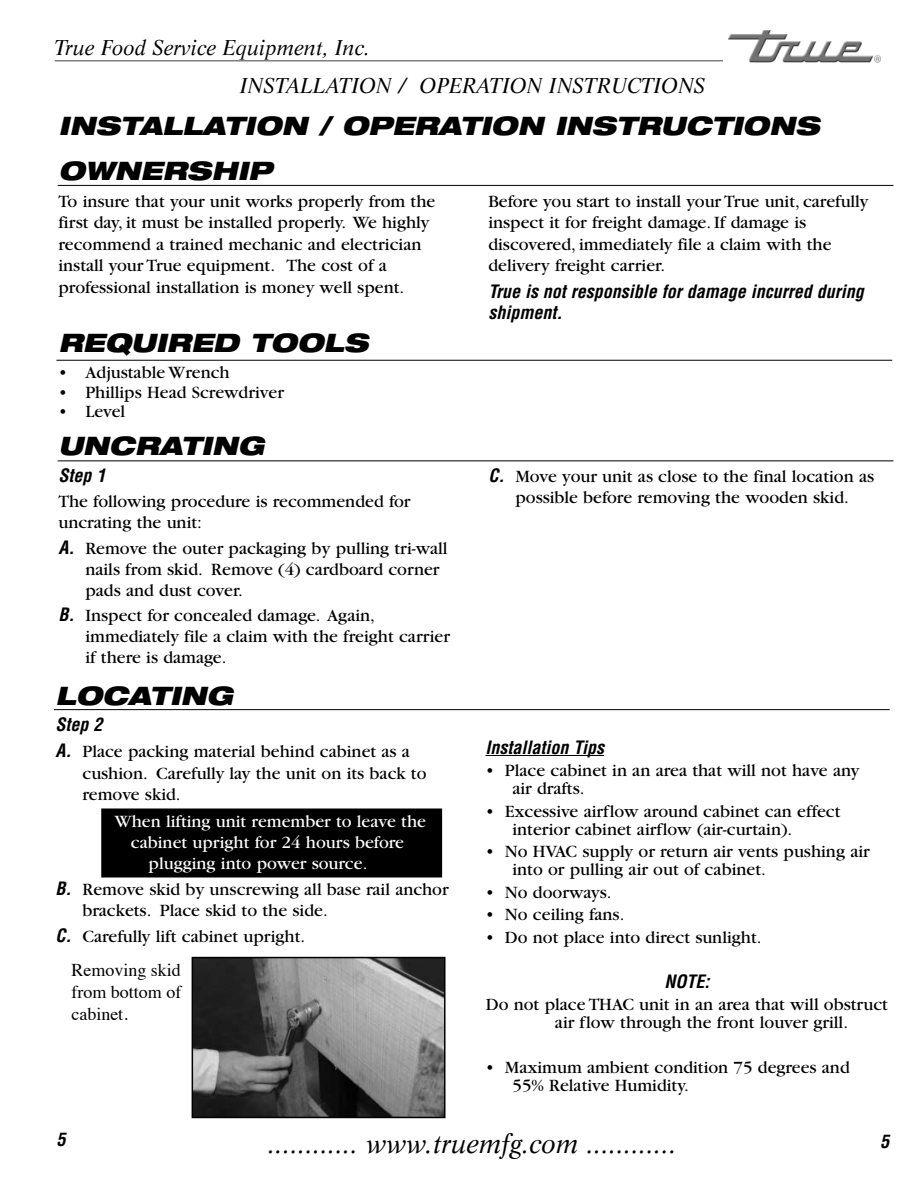
<style>
.page{position:relative;width:918px;height:1188px;background:#fff}
.page>*{position:absolute;margin:0;border:0;box-sizing:border-box;transform-origin:0 0}
.t1{font:italic 27px "Life";color:#000}
.t2{font:italic 900 expanded 25.5px "Helvetica Neue";color:#000}
.t3{font:italic 21px "Life";color:#000}
.t4{font:18px/21.6px "Garamond";color:#000}
.t5{font:18px "Garamond";color:#fff}
.t6{font:italic 700 condensed 18px/21.6px "Helvetica LT Std";color:#000}
.t7{font:18px/21.6px "Times";color:#000;text-align:justify}
.s1{font-family:"Helvetica LT Std";font-weight:700;font-style:italic;font-stretch:condensed}
</style>
<div class="page">
<hr style="left:55px;top:60px;width:668px;height:2px;background:#7f7f7f">
<img style="left:729px;top:31px;width:152px;height:32px">
<div style="left:102px;top:809px;width:339px;height:68px;background:#000"></div>
<div style="left:101px;top:808px;width:341px;height:70px;border:2px solid #000"></div>
<hr style="left:485px;top:755px;width:119px;height:1px;background:#000">
<hr style="left:54px;top:709px;width:836px;height:1px;background:#000">
<hr style="left:58px;top:460px;width:835px;height:1px;background:#000">
<hr style="left:56px;top:360px;width:836px;height:1px;background:#000">
<hr style="left:58px;top:185px;width:835px;height:1px;background:#000">
<img style="left:195px;top:960px;width:248px;height:155px">
<div style="left:192px;top:957px;width:254px;height:161px;border:2px solid #000"></div>
<p class="t3" style="left:54px;top:39px;width:317px">True Food Service Equipment, Inc.</p>
<p class="t3" style="left:240px;top:77px;width:467px">INSTALLATION / OPERATION INSTRUCTIONS</p>
<h2 class="t2" style="left:59px;top:117px;width:763px">INSTALLATION / OPERATION INSTRUCTIONS</h2>
<h2 class="t2" style="left:58px;top:162px;width:215px">OWNERSHIP</h2>
<p class="t4" style="left:58px;top:192px;width:378px">To insure that your unit works properly from the first day, it must be installed properly. We highly recommend a trained mechanic and electrician install your True equipment. The cost of a professional installation is money well spent.</p>
<p class="t4" style="left:488px;top:192px;width:381px">Before you start to install your True unit, carefully inspect it for freight damage. If damage is discovered, immediately file a claim with the delivery freight carrier.</p>
<p class="t6" style="left:488px;top:282px;width:377px">True is not responsible for damage incurred during shipment.</p>
<h2 class="t2" style="left:58px;top:333px;width:311px">REQUIRED TOOLS</h2>
<p class="t4" style="left:58px;top:364px;width:173px">• Adjustable Wrench</p>
<p class="t4" style="left:58px;top:383px;width:227px">• Phillips Head Screwdriver</p>
<p class="t4" style="left:58px;top:403px;width:68px">• Level</p>
<h2 class="t2" style="left:58px;top:436px;width:207px">UNCRATING</h2>
<p class="t6" style="left:58px;top:466px;width:48px">Step 1</p>
<p class="t4" style="left:58px;top:493px;width:354px;line-height:21px">The following procedure is recommended for uncrating the unit:</p>
<p class="t4" style="left:85px;top:539px;width:364px;line-height:21px;text-indent:-27px"><span class="s1">A.</span> Remove the outer packaging by pulling tri-wall nails from skid. Remove (4) cardboard corner pads and dust cover.</p>
<p class="t4" style="left:85px;top:607px;width:366px;line-height:21px;text-indent:-27px"><span class="s1">B.</span> Inspect for concealed damage. Again, immediately file a claim with the freight carrier if there is damage.</p>
<h2 class="t2" style="left:56px;top:686px;width:179px">LOCATING</h2>
<p class="t6" style="left:56px;top:716px;width:48px">Step 2</p>
<p class="t4" style="left:82px;top:742px;width:346px;text-indent:-27px"><span class="s1">A.</span> Place packing material behind cabinet as a cushion. Carefully lay the unit on its back to remove skid.</p>
<p class="t5" style="left:115px;top:815px;width:313px">When lifting unit remember to leave the</p>
<p class="t5" style="left:131px;top:836px;width:275px">cabinet upright for 24 hours before</p>
<p class="t5" style="left:149px;top:857px;width:220px">plugging into power source.</p>
<p class="t4" style="left:82px;top:880px;width:368px;text-indent:-27px"><span class="s1">B.</span> Remove skid by unscrewing all base rail anchor brackets. Place skid to the side.</p>
<p class="t4" style="left:56px;top:928px;width:251px"><span class="s1">C.</span> Carefully lift cabinet upright.</p>
<p class="t7" style="left:71px;top:961px;width:111px">Removing skid from bottom of cabinet.</p>
<p class="t4" style="left:488px;top:467px;width:387px;line-height:21px;text-align:center"><span class="s1">C.</span> Move your unit as close to the final location as possible before removing the wooden skid.</p>
<p class="t6" style="left:485px;top:738px;width:120px">Installation Tips</p>
<p class="t4" style="left:512px;top:763px;width:349px;line-height:18px;text-indent:-27px">• Place cabinet in an area that will not have any air drafts.</p>
<p class="t4" style="left:512px;top:804px;width:330px;line-height:18px;text-indent:-27px">• Excessive airflow around cabinet can effect interior cabinet airflow (air-curtain).</p>
<p class="t4" style="left:512px;top:844px;width:359px;line-height:18px;text-indent:-27px">• No HVAC supply or return air vents pushing air into or pulling air out of cabinet.</p>
<p class="t4" style="left:485px;top:883px;width:128px">• No doorways.</p>
<p class="t4" style="left:485px;top:905px;width:141px">• No ceiling fans.</p>
<p class="t4" style="left:485px;top:928px;width:278px">• Do not place into direct sunlight.</p>
<p class="t6" style="left:664px;top:972px;width:47px">NOTE:</p>
<p class="t4" style="left:555px;top:997px;width:335px;line-height:18px;text-indent:-69px">Do not place THAC unit in an area that will obstruct air flow through the front louver grill.</p>
<p class="t4" style="left:512px;top:1060px;width:339px;line-height:18px;text-indent:-27px">• Maximum ambient condition 75 degrees and<br>55% Relative Humidity.</p>
<p class="t6" style="left:57px;top:1131px;width:10px">5</p>
<p class="t6" style="left:880px;top:1133px;width:10px">5</p>
<h1 class="t1" style="left:268px;top:1133px;width:410px">............ www.truemfg.com ............</h1>
</div>
